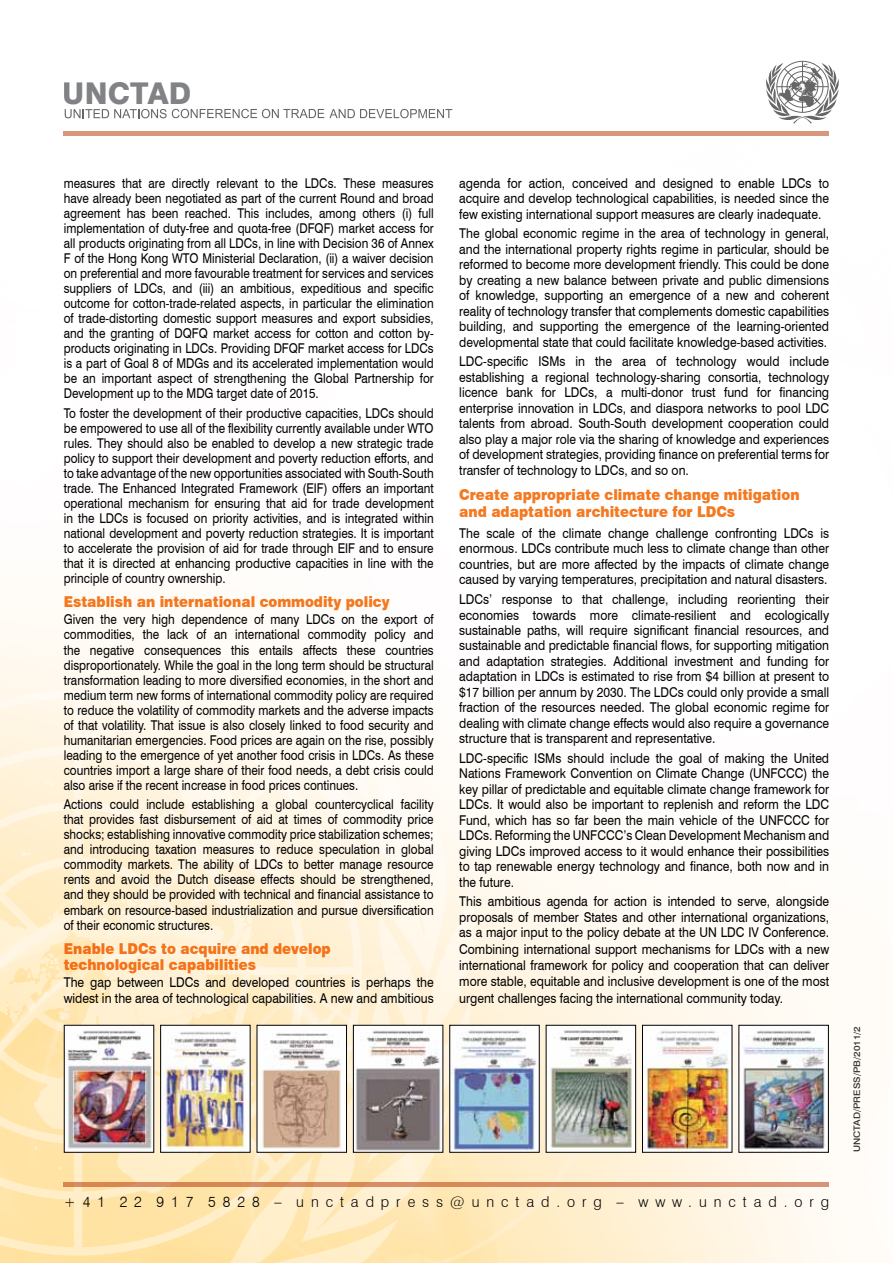
<style>
.page{position:relative;width:893px;height:1263px;background:#fff}
.page>*{position:absolute;margin:0;border:0;box-sizing:border-box;transform-origin:0 0}
.t1{font:800 30px "Swiss 721 BT";color:#808285}
.t2{font:900 15px/15.5px "Swiss 721 BT";color:#f47920;scale:.9 1}
.t3{font:300 15px "Swiss 721 BT";letter-spacing:.485em;color:#000;scale:.96 1}
.t4{font:13.5px/15.5px "Swiss 721 BT";color:#000;text-align:justify;scale:.9 1}
.t5{font:13.5px/15px "Swiss 721 BT";color:#000;text-align:justify;scale:.87 1}
.t6{font:500 9px "Swiss 721 BT";color:#000;scale:1.1 1}
</style>
<div class="page">
<img style="left:0;top:60px;width:842px;height:1203px">
<svg style="left:0;top:707px;width:475px;height:556px"></svg>
<svg style="left:0;top:690px;width:366px;height:570px;background:#feefd0"></svg>
<svg style="left:64px;top:1182px;width:765px;height:4px;background:#d78c62"></svg>
<svg style="left:766px;top:61px;width:73px;height:62px"></svg>
<svg style="left:65px;top:109px;width:387px;height:9px"></svg>
<hr style="left:64px;top:132px;width:765px;height:4px;background:#d7977d">
<img style="left:355px;top:1027px;width:86px;height:124px">
<div style="left:353px;top:1025px;width:90px;height:128px;border:1px solid #000"></div>
<img style="left:644px;top:1027px;width:86px;height:124px">
<div style="left:642px;top:1025px;width:90px;height:128px;border:1px solid #000"></div>
<img style="left:740px;top:1027px;width:87px;height:124px">
<div style="left:738px;top:1025px;width:91px;height:128px;border:1px solid #000"></div>
<img style="left:451px;top:1027px;width:87px;height:124px">
<div style="left:449px;top:1025px;width:91px;height:128px;border:1px solid #000"></div>
<img style="left:548px;top:1027px;width:86px;height:124px">
<div style="left:546px;top:1025px;width:90px;height:128px;border:1px solid #000"></div>
<img style="left:66px;top:1027px;width:86px;height:124px">
<div style="left:64px;top:1025px;width:90px;height:128px;border:1px solid #000"></div>
<img style="left:162px;top:1027px;width:87px;height:124px">
<div style="left:160px;top:1025px;width:91px;height:128px;border:1px solid #000"></div>
<img style="left:259px;top:1027px;width:86px;height:124px">
<div style="left:257px;top:1025px;width:90px;height:128px;border:1px solid #000"></div>
<h1 class="t1" style="left:63px;top:75px;width:130px">UNCTAD</h1>
<p class="t5" style="left:64px;top:175px;width:427px">measures that are directly relevant to the LDCs. These measures have already been negotiated as part of the current Round and broad agreement has been reached. This includes, among others (i) full implementation of duty-free and quota-free (DFQF) market access for all products originating from all LDCs, in line with Decision 36 of Annex F of the Hong Kong WTO Ministerial Declaration, (ii) a waiver decision on preferential and more favourable treatment for services and services suppliers of LDCs, and (iii) an ambitious, expeditious and specific outcome for cotton-trade-related aspects, in particular the elimination of trade-distorting domestic support measures and export subsidies, and the granting of DQFQ market access for cotton and cotton by&shy;products originating in LDCs. Providing DFQF market access for LDCs is a part of Goal 8 of MDGs and its accelerated implementation would be an important aspect of strengthening the Global Partnership for Development up to the MDG target date of 2015.</p>
<p class="t5" style="left:64px;top:405px;width:427px">To foster the development of their productive capacities, LDCs should be empowered to use all of the flexibility currently available under WTO rules. They should also be enabled to develop a new strategic trade policy to support their development and poverty reduction efforts, and to take advantage of the new opportunities associated with South-South trade. The Enhanced Integrated Framework (EIF) offers an important operational mechanism for ensuring that aid for trade development in the LDCs is focused on priority activities, and is integrated within national development and poverty reduction strategies. It is important to accelerate the provision of aid for trade through EIF and to ensure that it is directed at enhancing productive capacities in line with the principle of country ownership.</p>
<p class="t2" style="left:64px;top:594px;width:364px">Establish an international commodity policy</p>
<p class="t5" style="left:64px;top:612px;width:427px">Given the very high dependence of many LDCs on the export of commodities, the lack of an international commodity policy and the negative consequences this entails affects these countries disproportionately. While the goal in the long term should be structural transformation leading to more diversified economies, in the short and medium term new forms of international commodity policy are required to reduce the volatility of commodity markets and the adverse impacts of that volatility. That issue is also closely linked to food security and humanitarian emergencies. Food prices are again on the rise, possibly leading to the emergence of yet another food crisis in LDCs. As these countries import a large share of their food needs, a debt crisis could also arise if the recent increase in food prices continues.</p>
<p class="t5" style="left:64px;top:797px;width:427px">Actions could include establishing a global countercyclical facility that provides fast disbursement of aid at times of commodity price shocks; establishing innovative commodity price stabilization schemes; and introducing taxation measures to reduce speculation in global commodity markets. The ability of LDCs to better manage resource rents and avoid the Dutch disease effects should be strengthened, and they should be provided with technical and financial assistance to embark on resource-based industrialization and pursue diversification of their economic structures.</p>
<p class="t2" style="left:64px;top:941px;width:298px">Enable LDCs to acquire and develop technological capabilities</p>
<p class="t4" style="left:64px;top:975px;width:413px;line-height:15px">The gap between LDCs and developed countries is perhaps the widest in the area of technological capabilities. A new and ambitious</p>
<p class="t4" style="left:459px;top:175px;width:413px">agenda for action, conceived and designed to enable LDCs to acquire and develop technological capabilities, is needed since the few existing international support measures are clearly inadequate.</p>
<p class="t4" style="left:459px;top:226px;width:413px">The global economic regime in the area of technology in general, and the international property rights regime in particular, should be reformed to become more development friendly. This could be done by creating a new balance between private and public dimensions of knowledge, supporting an emergence of a new and coherent reality of technology transfer that complements domestic capabilities building, and supporting the emergence of the learning-oriented developmental state that could facilitate knowledge-based activities.</p>
<p class="t4" style="left:459px;top:354px;width:413px">LDC-specific ISMs in the area of technology would include establishing a regional technology-sharing consortia, technology licence bank for LDCs, a multi-donor trust fund for financing enterprise innovation in LDCs, and diaspora networks to pool LDC talents from abroad. South-South development cooperation could also play a major role via the sharing of knowledge and experiences of development strategies, providing finance on preferential terms for transfer of technology to LDCs, and so on.</p>
<p class="t2" style="left:459px;top:486px;width:380px;line-height:17px">Create appropriate climate change mitigation and adaptation architecture for LDCs</p>
<p class="t4" style="left:459px;top:525px;width:413px">The scale of the climate change challenge confronting LDCs is enormous. LDCs contribute much less to climate change than other countries, but are more affected by the impacts of climate change caused by varying temperatures, precipitation and natural disasters.</p>
<p class="t4" style="left:459px;top:591px;width:413px">LDCs’ response to that challenge, including reorienting their economies towards more climate-resilient and ecologically sustainable paths, will require significant financial resources, and sustainable and predictable financial flows, for supporting mitigation and adaptation strategies. Additional investment and funding for adaptation in LDCs is estimated to rise from $4 billion at present to $17 billion per annum by 2030. The LDCs could only provide a small fraction of the resources needed. The global economic regime for dealing with climate change effects would also require a governance structure that is transparent and representative.</p>
<p class="t4" style="left:459px;top:750px;width:413px">LDC-specific ISMs should include the goal of making the United Nations Framework Convention on Climate Change (UNFCCC) the key pillar of predictable and equitable climate change framework for LDCs. It would also be important to replenish and reform the LDC Fund, which has so far been the main vehicle of the UNFCCC for LDCs. Reforming the UNFCCC’s Clean Development Mechanism and giving LDCs improved access to it would enhance their possibilities to tap renewable energy technology and finance, both now and in the future.</p>
<p class="t4" style="left:459px;top:893px;width:413px;line-height:16px">This ambitious agenda for action is intended to serve, alongside proposals of member States and other international organizations, as a major input to the policy debate at the UN LDC IV Conference.<br>Combining international support mechanisms for LDCs with a new international framework for policy and cooperation that can deliver more stable, equitable and inclusive development is one of the most urgent challenges facing the international community today.</p>
<p class="t3" style="left:64px;top:1193px;width:799px">+41 22 917 5828 – unctadpress@unctad.org – www.unctad.org</p>
<p class="t6" style="left:851px;top:1152px;width:116px;rotate:-90deg">unctad/press/PB/2011/2</p>
</div>
